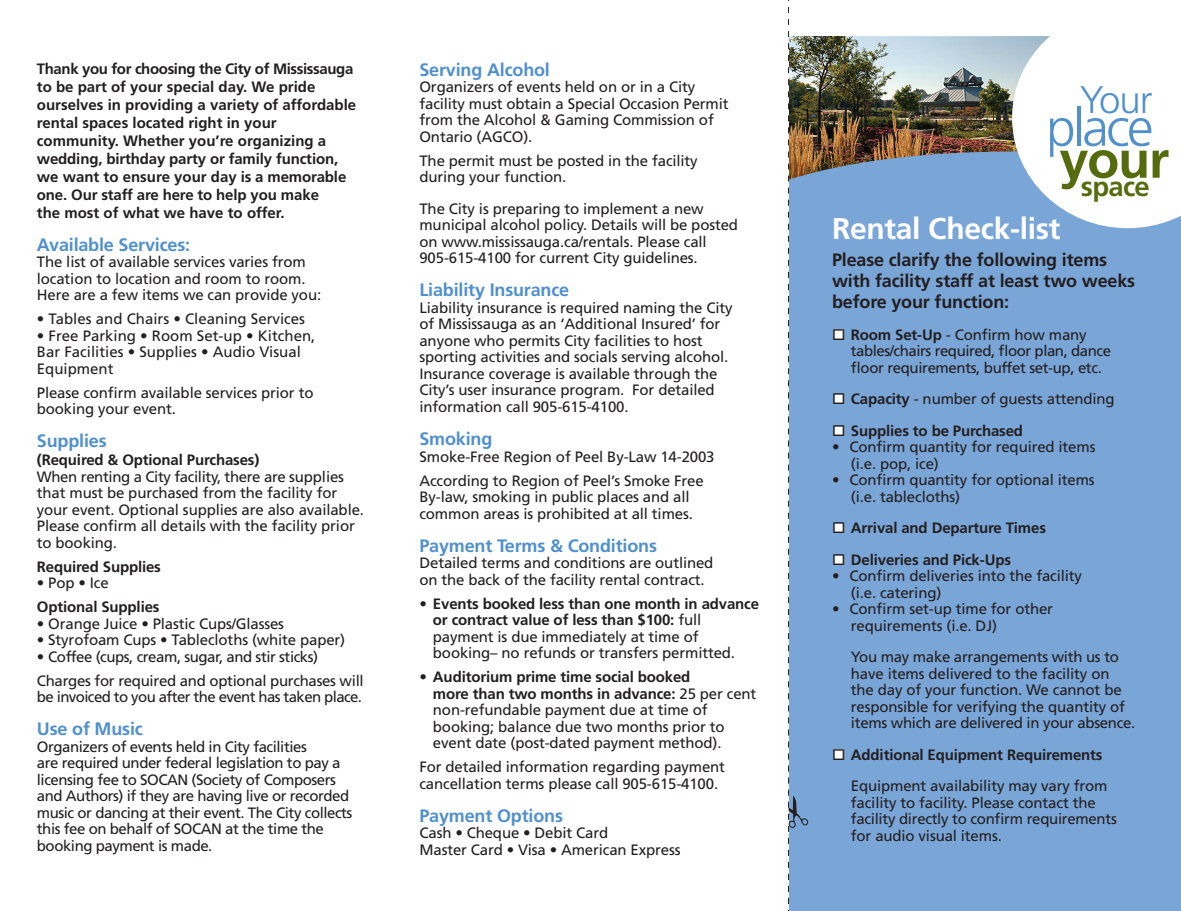
<style>
.page{position:relative;width:1181px;height:911px;background:#fff}
.page>*{position:absolute;margin:0;border:0;box-sizing:border-box;transform-origin:0 0}
.t1{font:300 53.1px "Frutiger";letter-spacing:-.05em;color:#5090cc}
.t2{font:700 52.5px "Frutiger";color:#556b0e}
.t3{font:300 38.4px "Frutiger";color:#5090cc}
.t4{font:700 30px "Frutiger";letter-spacing:-.01em;color:#fff}
.t5{font:700 27.45px "Frutiger";letter-spacing:-.025em;color:#556b0e}
.t6{font:700 18px "Frutiger";letter-spacing:-.01em;color:#5090cc}
.t7{font:700 18px/21px "Frutiger";letter-spacing:-.01em;color:#231f20}
.t8{font:15px/16.5px "Frutiger";letter-spacing:-.01em;color:#231f20}
.t9{font:700 15px/18px "Frutiger";letter-spacing:-.01em;color:#231f20}
.t10{font:15px/16.5px "Frutiger";letter-spacing:-.03em;color:#231f20}
.t11{font:15px "Frutiger";letter-spacing:-.04em;color:#231f20}
.s1{font-weight:700}
</style>
<div class="page">
<img style="left:808px;top:37px;width:204px;height:109px">
<svg style="left:808px;top:146px;width:373px;height:100px;background:#799bc4"></svg>
<div style="left:788px;top:246px;width:393px;height:665px;background:#7aa5d7"></div>
<div style="left:834px;top:329px;width:9px;height:10px;background:#fff"></div>
<div style="left:834px;top:394px;width:9px;height:9px;background:#fff"></div>
<div style="left:834px;top:426px;width:9px;height:9px;background:#fff"></div>
<div style="left:834px;top:523px;width:9px;height:10px;background:#fff"></div>
<div style="left:834px;top:555px;width:9px;height:9px;background:#fff"></div>
<div style="left:834px;top:749px;width:9px;height:10px;background:#fff"></div>
<svg style="left:788px;top:0;width:20px;height:911px"></svg>
<svg style="left:1012px;top:36px;width:169px;height:192px"></svg>
<p class="t9" style="left:37px;top:60px;width:321px">Thank you for choosing the City of Mississauga to be part of your special day. We pride ourselves in providing a variety of affordable rental spaces located right in your community. Whether you’re organizing a wedding, birthday party or family function, we want to ensure your day is a memorable one. Our staff are here to help you make<br>the most of what we have to offer.</p>
<p class="t6" style="left:37px;top:234px;width:155px">Available Services:</p>
<p class="t8" style="left:37px;top:254px;width:286px">The list of available services varies from location to location and room to room.<br>Here are a few items we can provide you:</p>
<p class="t8" style="left:37px;top:311px;width:270px">• Tables and Chairs • Cleaning Services</p>
<p class="t8" style="left:37px;top:327px;width:280px">• Free Parking • Room Set-up • Kitchen,<br>Bar Facilities • Supplies • Audio Visual<br>Equipment</p>
<p class="t8" style="left:37px;top:384px;width:278px">Please confirm available services prior to booking your event.</p>
<p class="t6" style="left:37px;top:430px;width:71px">Supplies</p>
<p class="t9" style="left:37px;top:451px;width:224px">(Required &amp; Optional Purchases)</p>
<p class="t8" style="left:37px;top:468px;width:329px">When renting a City facility, there are supplies that must be purchased from the facility for your event. Optional supplies are also available.<br>Please confirm all details with the facility prior to booking.</p>
<p class="t9" style="left:37px;top:558px;width:126px">Required Supplies</p>
<p class="t8" style="left:37px;top:575px;width:73px">• Pop • Ice</p>
<p class="t9" style="left:37px;top:598px;width:124px">Optional Supplies</p>
<p class="t8" style="left:37px;top:615px;width:249px">• Orange Juice • Plastic Cups/Glasses</p>
<p class="t8" style="left:37px;top:632px;width:310px">• Styrofoam Cups • Tablecloths (white paper)</p>
<p class="t8" style="left:37px;top:645px;width:328px;line-height:24px">• Coffee (cups, cream, sugar, and stir sticks)<br>Charges for required and optional purchases will</p>
<p class="t11" style="left:37px;top:688px;width:327px">be invoiced to you after the event has taken place.</p>
<p class="t6" style="left:37px;top:718px;width:108px">Use of Music</p>
<p class="t10" style="left:37px;top:738px;width:317px">Organizers of events held in City facilities<br>are required under federal legislation to pay a licensing fee to SOCAN (Society of Composers and Authors) if they are having live or recorded music or dancing at their event. The City collects this fee on behalf of SOCAN at the time the booking payment is made.</p>
<p class="t6" style="left:419px;top:59px;width:132px">Serving Alcohol</p>
<p class="t8" style="left:419px;top:79px;width:311px">Organizers of events held on or in a City facility must obtain a Special Occasion Permit from the Alcohol &amp; Gaming Commission of Ontario (AGCO).</p>
<p class="t8" style="left:419px;top:153px;width:280px">The permit must be posted in the facility during your function.</p>
<p class="t8" style="left:419px;top:201px;width:320px">The City is preparing to implement a new municipal alcohol policy. Details will be posted on www.mississauga.ca/rentals. Please call 905-615-4100 for current City guidelines.</p>
<p class="t6" style="left:419px;top:280px;width:151px">Liability Insurance</p>
<p class="t8" style="left:419px;top:300px;width:315px">Liability insurance is required naming the City of Mississauga as an ‘Additional Insured’ for anyone who permits City facilities to host sporting activities and socials serving alcohol.<br>Insurance coverage is available through the City’s user insurance program. For detailed information call 905-615-4100.</p>
<p class="t6" style="left:419px;top:428px;width:74px">Smoking</p>
<p class="t8" style="left:419px;top:444px;width:297px;line-height:24px">Smoke-Free Region of Peel By-Law 14-2003<br>According to Region of Peel’s Smoke Free</p>
<p class="t8" style="left:419px;top:489px;width:275px">By-law, smoking in public places and all common areas is prohibited at all times.</p>
<p class="t6" style="left:419px;top:535px;width:239px">Payment Terms &amp; Conditions</p>
<p class="t8" style="left:419px;top:555px;width:295px">Detailed terms and conditions are outlined on the back of the facility rental contract.</p>
<p class="t8" style="left:433px;top:595px;width:328px;text-indent:-13px">• <span class="s1">Events booked less than one month in advance or contract value of less than $100:</span> full payment is due immediately at time of booking– no refunds or transfers permitted.</p>
<p class="t8" style="left:433px;top:669px;width:325px;text-indent:-13px">• <span class="s1">Auditorium prime time social booked<br>more than two months in advance:</span> 25 per cent non-refundable payment due at time of booking; balance due two months prior to event date (post-dated payment method).</p>
<p class="t8" style="left:419px;top:759px;width:307px">For detailed information regarding payment cancellation terms please call 905-615-4100.</p>
<p class="t6" style="left:419px;top:805px;width:145px">Payment Options</p>
<p class="t8" style="left:419px;top:825px;width:263px">Cash • Cheque • Debit Card<br>Master Card • Visa • American Express</p>
<h3 class="t3" style="left:1080px;top:78px;width:74px">Your</h3>
<h1 class="t1" style="left:1046px;top:97px;width:109px">place</h1>
<h2 class="t2" style="left:1059px;top:129px;width:111px">your</h2>
<h3 class="t5" style="left:1081px;top:170px;width:70px">space</h3>
<h3 class="t4" style="left:832px;top:211px;width:230px">Rental Check-list</h3>
<p class="t7" style="left:832px;top:249px;width:305px">Please clarify the following items with facility staff at least two weeks before your function:</p>
<p class="t8" style="left:851px;top:326px;width:262px;text-indent:-19px">□ <span class="s1">Room Set-Up</span> - Confirm how many tables/chairs required, floor plan, dance floor requirements, buffet set-up, etc.</p>
<p class="t8" style="left:832px;top:391px;width:284px">□ <span class="s1">Capacity</span> - number of guests attending</p>
<p class="t9" style="left:832px;top:421px;width:193px">□ Supplies to be Purchased</p>
<p class="t8" style="left:851px;top:439px;width:246px;text-indent:-19px">• Confirm quantity for required items (i.e. pop, ice)</p>
<p class="t8" style="left:851px;top:472px;width:245px;text-indent:-19px">• Confirm quantity for optional items (i.e. tablecloths)</p>
<p class="t9" style="left:832px;top:519px;width:215px">□ Arrival and Departure Times</p>
<p class="t9" style="left:832px;top:550px;width:180px">□ Deliveries and Pick-Ups</p>
<p class="t8" style="left:851px;top:568px;width:233px;text-indent:-19px">• Confirm deliveries into the facility (i.e. catering)</p>
<p class="t8" style="left:851px;top:601px;width:204px;text-indent:-19px">• Confirm set-up time for other requirements (i.e. DJ)</p>
<p class="t8" style="left:851px;top:649px;width:286px">You may make arrangements with us to have items delivered to the facility on the day of your function. We cannot be responsible for verifying the quantity of items which are delivered in your absence.</p>
<p class="t8" style="left:851px;top:739px;width:258px;line-height:31.5px;text-indent:-19px">□ <span class="s1">Additional Equipment Requirements<br></span>Equipment availability may vary from</p>
<p class="t8" style="left:851px;top:794px;width:267px">facility to facility. Please contact the facility directly to confirm requirements for audio visual items.</p>
</div>
